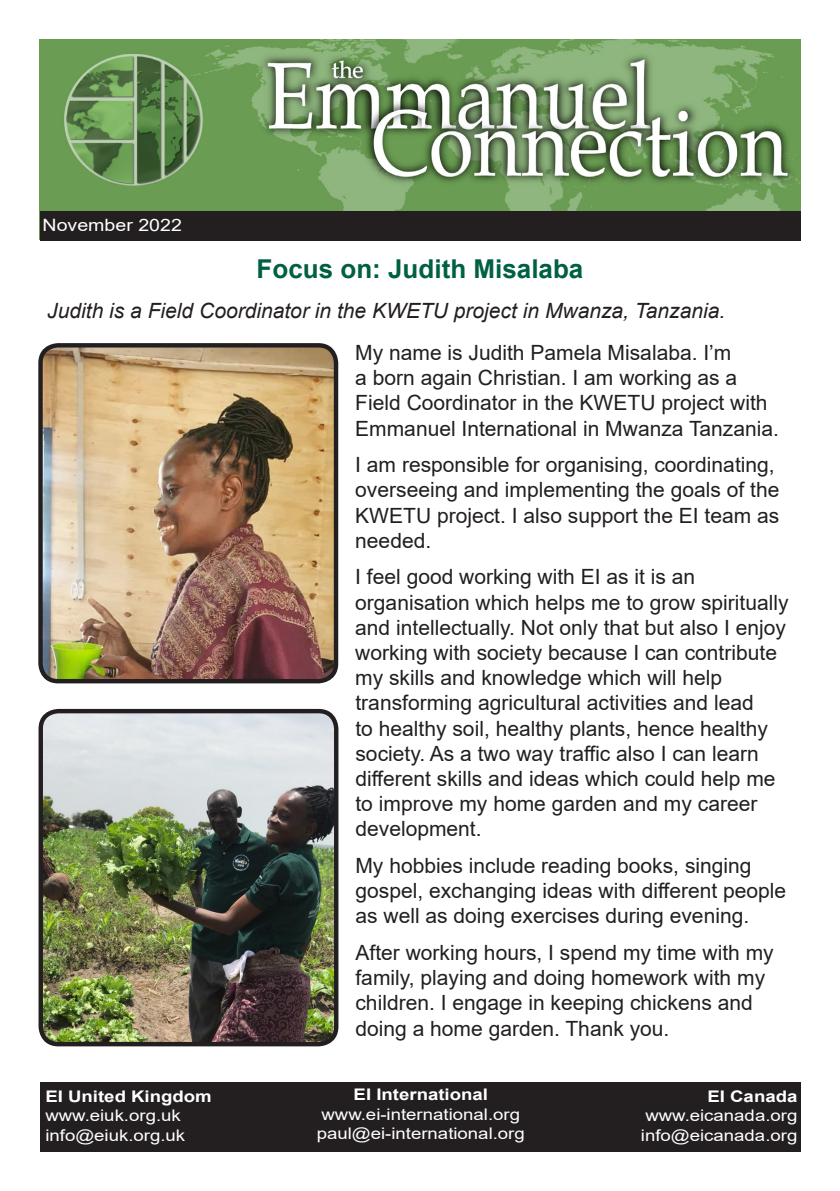
<style>
.page{position:relative;width:840px;height:1191px;background:#fff}
.page>*{position:absolute;margin:0;border:0;box-sizing:border-box;transform-origin:0 0}
.Heading_3rd_level{font:700 26px "Arial";color:#006044}
.Focus_on_text{font:21px/25.2px "Arial";color:#231f20}
.Focus_on_text-2{font:italic 21px "Arial";color:#231f20}
.Month{font:17px "Arial";color:#fff;scale:1.15 1}
.Address_line_2{font:16px "Arial";color:#fff;scale:1.16 1}
.Address_line_1{font:700 16px "Arial";color:#fff;scale:1.16 1}
.Address_line_1-2{font:16px "Arial";color:#fff;scale:1.16 1}
</style>
<div class="page">
<img style="left:40px;top:40px;width:759px;height:171px">
<div style="left:40px;top:1081px;width:759px;height:70px;background:#231f20"></div>
<div style="left:40px;top:211px;width:759px;height:30px;background:#231f20"></div>
<img style="left:43px;top:348px;width:293px;height:333px">
<div style="left:38px;top:343px;width:300px;height:340px;border:4px solid #231f20;border-radius:18px"></div>
<img style="left:41px;top:711px;width:295px;height:333px">
<div style="left:39px;top:709px;width:299px;height:337px;border:4px solid #231f20;border-radius:18px"></div>
<p class="Month" style="left:43px;top:214px;width:123px">November 2022</p>
<p class="Heading_3rd_level" style="left:256px;top:250px;width:328px">Focus on: Judith Misalaba</p>
<p class="Focus_on_text-2" style="left:47px;top:297px;width:679px">Judith is a Field Coordinator in the KWETU project in Mwanza, Tanzania.</p>
<p class="Focus_on_text" style="left:355px;top:340px;width:425px">My name is Judith Pamela Misalaba. I’m<br>a born again Christian. I am working as a Field Coordinator in the KWETU project with Emmanuel International in Mwanza Tanzania.</p>
<p class="Focus_on_text" style="left:355px;top:452px;width:425px">I am responsible for organising, coordinating, overseeing and implementing the goals of the KWETU project. I also support the EI team as needed.</p>
<p class="Focus_on_text" style="left:355px;top:564px;width:434px">I feel good working with EI as it is an organisation which helps me to grow spiritually and intellectually. Not only that but also I enjoy working with society because I can contribute my skills and knowledge which will help transforming agricultural activities and lead<br>to healthy soil, healthy plants, hence healthy society. As a two way traffic also I can learn different skills and ideas which could help me to improve my home garden and my career development.</p>
<p class="Focus_on_text" style="left:355px;top:853px;width:432px">My hobbies include reading books, singing gospel, exchanging ideas with different people as well as doing exercises during evening.</p>
<p class="Focus_on_text" style="left:355px;top:940px;width:419px">After working hours, I spend my time with my family, playing and doing homework with my children. I engage in keeping chickens and doing a home garden. Thank you.</p>
<p class="Address_line_1" style="left:45px;top:1085px;width:145px">EI United Kingdom</p>
<p class="Address_line_1-2" style="left:45px;top:1104px;width:118px">www.eiuk.org.uk</p>
<p class="Address_line_2" style="left:45px;top:1124px;width:122px">info@eiuk.org.uk</p>
<p class="Address_line_1" style="left:353px;top:1083px;width:117px">EI International</p>
<p class="Address_line_2" style="left:321px;top:1103px;width:172px">www.ei-international.org</p>
<p class="Address_line_2" style="left:316px;top:1122px;width:181px">paul@ei-international.org</p>
<p class="Address_line_1" style="left:707px;top:1085px;width:79px">EI Canada</p>
<p class="Address_line_2" style="left:645px;top:1104px;width:132px">www.eicanada.org</p>
<p class="Address_line_2" style="left:640px;top:1124px;width:136px">info@eicanada.org</p>
</div>
